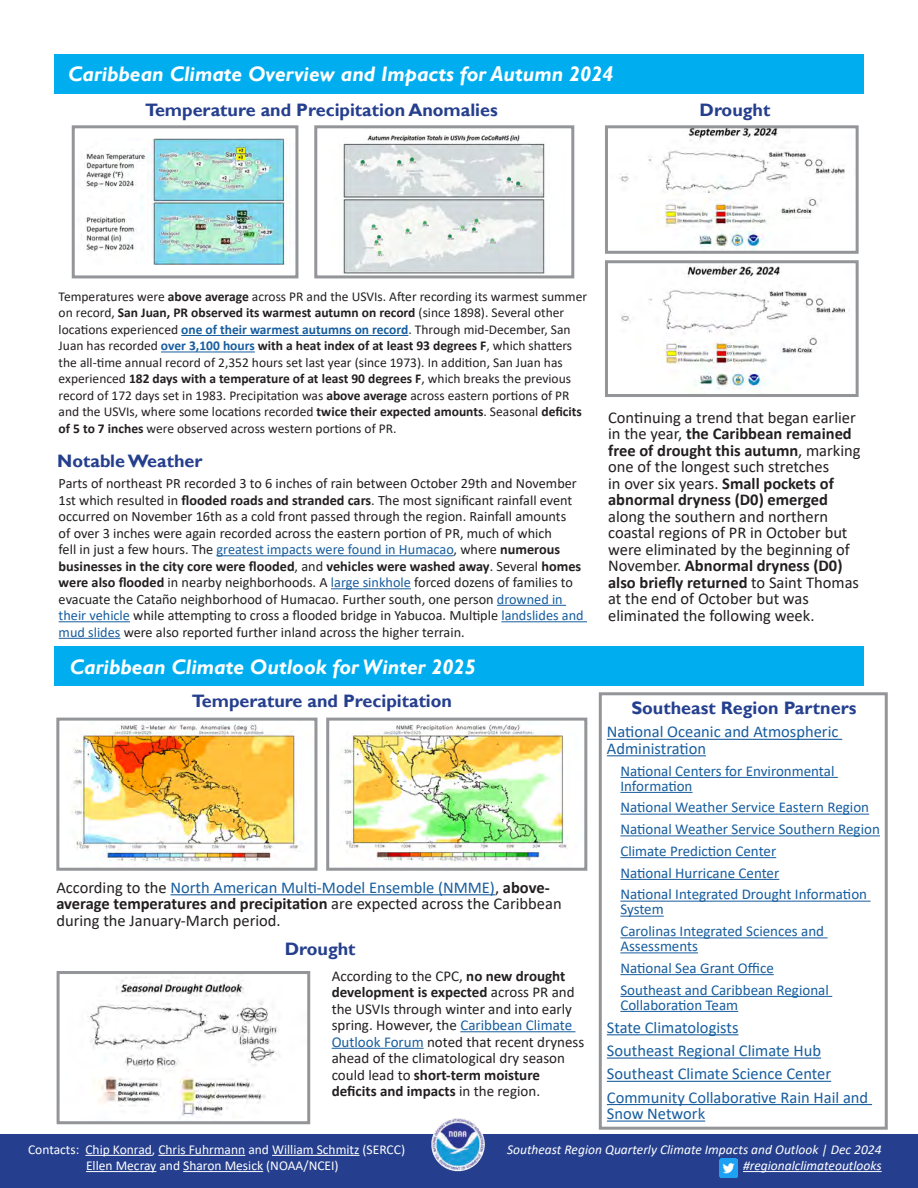
<style>
.page{position:relative;width:918px;height:1188px;background:#fff}
.page>*{position:absolute;margin:0;border:0;box-sizing:border-box;transform-origin:0 0}
.t1{font:italic 700 21px "Gill Sans";color:#fff}
.t2{font:700 18px "Gill Sans";color:#253f8e}
.body_text{font:700 18px "Gill Sans";color:#25408f}
.body_text-2{font:16.5px/16.5px "Calibri";color:#231f20}
.body_text-3{font:16.5px/16.5px "Calibri";color:#175d9e}
.body_text-4{font:15px/15px "Calibri";color:#175d9e}
.body_text-5{font:15px/16.5px "Calibri";color:#231f20}
.body_text-6{font:14.25px/16.5px "Calibri";color:#231f20}
.body_text-7{font:13.5px/16.5px "Calibri";color:#231f20}
.t3{font:13.5px/16.2px "Calibri";color:#fff}
.Footer_Right{font:italic 13.5px "Calibri";color:#fff}
.s1{font-weight:700}
.s2{font-weight:700;color:#175d9e}
.s3{color:#175d9e}
</style>
<div class="page">
<div style="left:0;top:1134px;width:918px;height:54px;background:#253f8e"></div>
<div style="left:54px;top:54px;width:810px;height:40px;background:#00aeef"></div>
<img style="left:430px;top:1116px;width:56px;height:57px;border-radius:28px">
<div style="left:54px;top:647px;width:810px;height:39px;background:#00aeef"></div>
<hr style="left:181px;top:335px;width:227px;height:1px;background:#175d9e">
<hr style="left:161px;top:352px;width:94px;height:1px;background:#175d9e">
<img style="left:84px;top:139px;width:206px;height:126px">
<div style="left:72px;top:125px;width:226px;height:153px;border:3px solid #939598"></div>
<img style="left:343px;top:135px;width:202px;height:139px">
<div style="left:314px;top:125px;width:260px;height:153px;border:3px solid #939598"></div>
<hr style="left:743px;top:1171px;width:139px;height:1px;background:#fff">
<hr style="left:85px;top:1155px;width:67px;height:1px;background:#fff">
<hr style="left:158px;top:1155px;width:87px;height:1px;background:#fff">
<hr style="left:272px;top:1155px;width:88px;height:1px;background:#fff">
<hr style="left:86px;top:1171px;width:70px;height:1px;background:#fff">
<hr style="left:183px;top:1171px;width:80px;height:1px;background:#fff">
<img style="left:719px;top:1158px;width:19px;height:20px">
<div style="left:599px;top:692px;width:289px;height:438px;border:3px solid #939598"></div>
<hr style="left:607px;top:739px;width:235px;height:1px;background:#175d9e">
<hr style="left:607px;top:755px;width:99px;height:1px;background:#175d9e">
<hr style="left:620px;top:777px;width:218px;height:1px;background:#175d9e">
<hr style="left:620px;top:792px;width:73px;height:1px;background:#175d9e">
<hr style="left:620px;top:814px;width:249px;height:1px;background:#175d9e">
<hr style="left:620px;top:835px;width:260px;height:1px;background:#175d9e">
<hr style="left:620px;top:857px;width:156px;height:1px;background:#175d9e">
<hr style="left:620px;top:879px;width:159px;height:1px;background:#175d9e">
<hr style="left:620px;top:901px;width:251px;height:1px;background:#175d9e">
<hr style="left:620px;top:916px;width:44px;height:1px;background:#175d9e">
<hr style="left:620px;top:937px;width:208px;height:1px;background:#175d9e">
<hr style="left:620px;top:952px;width:78px;height:1px;background:#175d9e">
<hr style="left:620px;top:974px;width:154px;height:1px;background:#175d9e">
<hr style="left:620px;top:996px;width:212px;height:1px;background:#175d9e">
<hr style="left:620px;top:1011px;width:118px;height:1px;background:#175d9e">
<hr style="left:607px;top:1034px;width:132px;height:1px;background:#175d9e">
<hr style="left:607px;top:1058px;width:214px;height:1px;background:#175d9e">
<hr style="left:607px;top:1081px;width:224px;height:1px;background:#175d9e">
<hr style="left:607px;top:1104px;width:265px;height:1px;background:#175d9e">
<hr style="left:607px;top:1121px;width:98px;height:1px;background:#175d9e">
<hr style="left:217px;top:555px;width:237px;height:1px;background:#175d9e">
<hr style="left:331px;top:588px;width:80px;height:1px;background:#175d9e">
<hr style="left:497px;top:605px;width:69px;height:1px;background:#175d9e">
<hr style="left:59px;top:621px;width:71px;height:1px;background:#175d9e">
<hr style="left:501px;top:621px;width:86px;height:1px;background:#175d9e">
<hr style="left:59px;top:638px;width:62px;height:1px;background:#175d9e">
<img style="left:621px;top:264px;width:229px;height:127px">
<div style="left:605px;top:260px;width:254px;height:137px;border:3px solid #939598"></div>
<img style="left:72px;top:722px;width:230px;height:141px">
<div style="left:56px;top:718px;width:261px;height:153px;border:3px solid #939598"></div>
<img style="left:341px;top:723px;width:227px;height:140px">
<div style="left:326px;top:718px;width:261px;height:153px;border:3px solid #939598"></div>
<hr style="left:171px;top:894px;width:324px;height:1px;background:#175d9e">
<img style="left:87px;top:979px;width:193px;height:137px">
<div style="left:57px;top:971px;width:253px;height:153px;border:3px solid #939598"></div>
<hr style="left:460px;top:1031px;width:116px;height:1px;background:#175d9e">
<hr style="left:332px;top:1048px;width:92px;height:1px;background:#175d9e">
<img style="left:619px;top:129px;width:226px;height:121px">
<div style="left:605px;top:125px;width:254px;height:129px;border:3px solid #939598"></div>
<h3 class="t1" style="left:68px;top:62px;width:547px">Caribbean Climate Overview and Impacts for Autumn 2024</h3>
<h4 class="t2" style="left:145px;top:99px;width:354px">Temperature and Precipitation Anomalies</h4>
<h4 class="t2" style="left:700px;top:99px;width:72px">Drought</h4>
<p class="body_text-7" style="left:59px;top:288px;width:530px">Temperatures were <span class="s1">above average</span> across PR and the USVIs. After recording its warmest summer on record, <span class="s1">San Juan, PR observed its warmest autumn on record</span> (since 1898). Several other locations experienced <span class="s2">one of their warmest autumns on record</span>. Through mid-December, San Juan has recorded <span class="s2">over 3,100 hours</span> <span class="s1">with a heat index of at least 93 degrees F</span>, which shatters the all-time annual record of 2,352 hours set last year (since 1973). In addition, San Juan has experienced <span class="s1">182 days with a temperature of at least 90 degrees F</span>, which breaks the previous record of 172 days set in 1983. Precipitation was <span class="s1">above average</span> across eastern portions of PR and the USVIs, where some locations recorded <span class="s1">twice their expected amounts</span>. Seasonal <span class="s1">deficits of 5 to 7 inches</span> were observed across western portions of PR.</p>
<h4 class="t2" style="left:57px;top:450px;width:147px">Notable Weather</h4>
<p class="body_text-6" style="left:59px;top:475px;width:527px">Parts of northeast PR recorded 3 to 6 inches of rain between October 29th and November 1st which resulted in <span class="s1">flooded roads and stranded cars</span>. The most significant rainfall event occurred on November 16th as a cold front passed through the region. Rainfall amounts<br>of over 3 inches were again recorded across the eastern portion of PR, much of which<br>fell in just a few hours. The <span class="s3">greatest impacts were found in Humacao</span>, where <span class="s1">numerous businesses in the city core were flooded</span>, and <span class="s1">vehicles were washed away</span>. Several <span class="s1">homes were also flooded</span> in nearby neighborhoods. A <span class="s3">large sinkhole</span> forced dozens of families to evacuate the Cataño neighborhood of Humacao. Further south, one person <span class="s3">drowned in their vehicle</span> while attempting to cross a flooded bridge in Yabucoa. Multiple <span class="s3">landslides and mud slides</span> were also reported further inland across the higher terrain.</p>
<h3 class="t1" style="left:70px;top:654px;width:408px">Caribbean Climate Outlook for Winter 2025</h3>
<h4 class="t2" style="left:192px;top:690px;width:262px">Temperature and Precipitation</h4>
<p class="body_text-2" style="left:56px;top:879px;width:507px">According to the <span class="s3">North American Multi-Model Ensemble (NMME)</span>, <span class="s1">above&shy;average temperatures and precipitation</span> are expected across the Caribbean during the January-March period.</p>
<h4 class="t2" style="left:285px;top:938px;width:72px">Drought</h4>
<p class="body_text-5" style="left:332px;top:967px;width:254px">According to the CPC, <span class="s1">no new drought development is expected</span> across PR and the USVIs through winter and into early spring. However, the <span class="s3">Caribbean Climate Outlook Forum</span> noted that recent dryness ahead of the climatological dry season could lead to <span class="s1">short-term moisture deficits and impacts</span> in the region.</p>
<p class="body_text-2" style="left:608px;top:409px;width:254px">Continuing a trend that began earlier in the year, <span class="s1">the Caribbean remained free of drought this autumn</span>, marking one of the longest such stretches<br>in over six years. <span class="s1">Small pockets of abnormal dryness (D0) emerged </span>along the southern and northern coastal regions of PR in October but were eliminated by the beginning of November. <span class="s1">Abnormal dryness (D0) also briefly returned</span> to Saint Thomas at the end of October but was eliminated the following week.</p>
<p class="body_text" style="left:631px;top:697px;width:227px">Southeast Region Partners</p>
<p class="body_text-3" style="left:607px;top:723px;width:233px">National Oceanic and Atmospheric<br>Administration</p>
<p class="body_text-4" style="left:620px;top:763px;width:216px">National Centers for Environmental<br>Information</p>
<p class="body_text-4" style="left:620px;top:800px;width:250px">National Weather Service Eastern Region</p>
<p class="body_text-4" style="left:620px;top:821px;width:261px">National Weather Service Southern Region</p>
<p class="body_text-4" style="left:620px;top:843px;width:157px">Climate Prediction Center</p>
<p class="body_text-4" style="left:620px;top:865px;width:160px">National Hurricane Center</p>
<p class="body_text-4" style="left:620px;top:887px;width:248px">National Integrated Drought Information<br>System</p>
<p class="body_text-4" style="left:620px;top:923px;width:205px">Carolinas Integrated Sciences and<br>Assessments</p>
<p class="body_text-4" style="left:620px;top:960px;width:155px">National Sea Grant Office</p>
<p class="body_text-4" style="left:620px;top:982px;width:210px">Southeast and Caribbean Regional<br>Collaboration Team</p>
<p class="body_text-3" style="left:607px;top:1019px;width:133px">State Climatologists</p>
<p class="body_text-3" style="left:607px;top:1042px;width:216px">Southeast Regional Climate Hub</p>
<p class="body_text-3" style="left:607px;top:1065px;width:226px">Southeast Climate Science Center</p>
<p class="body_text-3" style="left:607px;top:1089px;width:263px">Community Collaborative Rain Hail and<br>Snow Network</p>
<p class="t3" style="left:86px;top:1141px;width:321px;text-indent:-58px">Contacts: Chip Konrad, Chris Fuhrmann and William Schmitz (SERCC)<br>Ellen Mecray and Sharon Mesick (NOAA/NCEI)</p>
<p class="Footer_Right" style="left:507px;top:1140px;width:376px">Southeast Region Quarterly Climate Impacts and Outlook | Dec 2024</p>
<p class="Footer_Right" style="left:743px;top:1156px;width:140px">#regionalclimateoutlooks</p>
</div>
